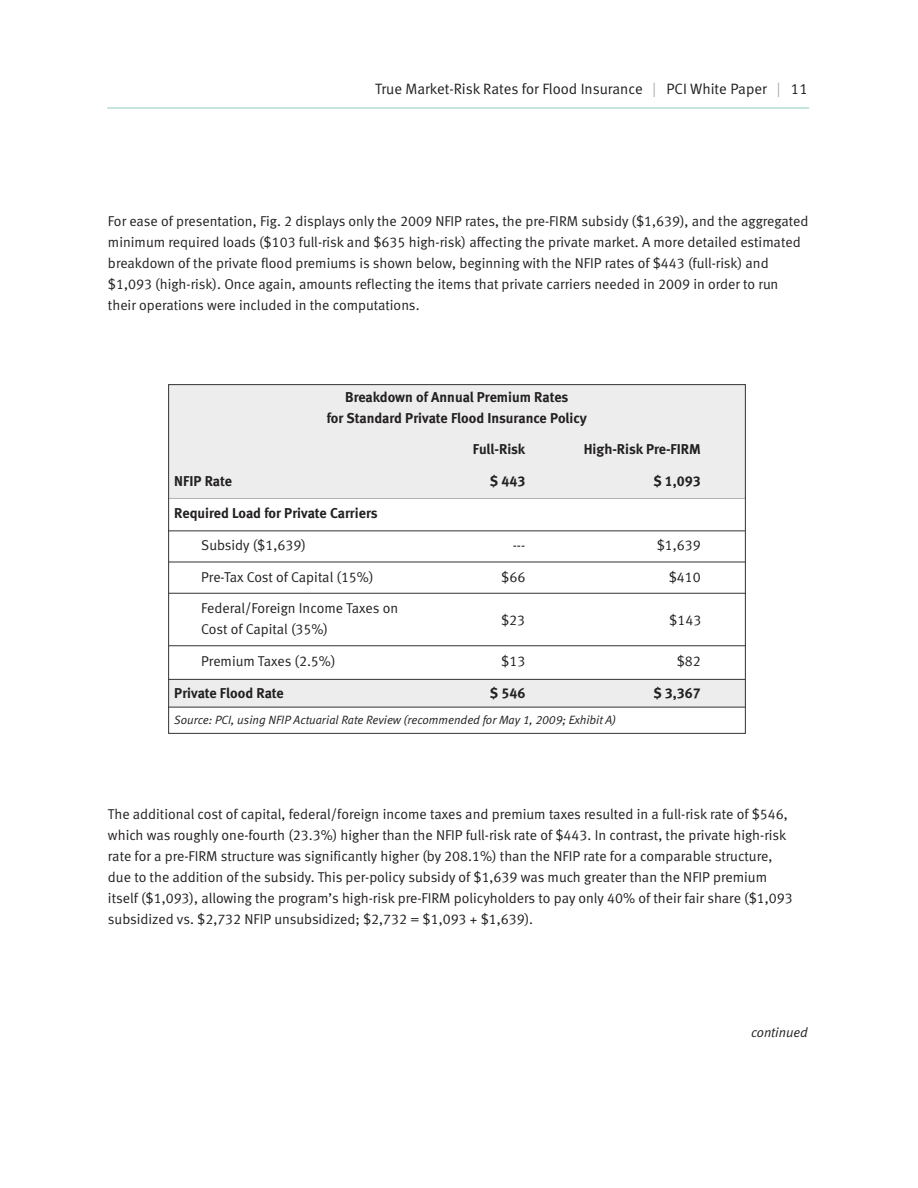
<style>
.page{position:relative;width:918px;height:1188px;background:#fff}
.page>*{position:absolute;margin:0;border:0;box-sizing:border-box;transform-origin:0 0}
.t1{font:15px "Meta Normal LF";color:#232021}
.t2{font:14.25px/21px "Meta Normal LF";color:#232021}
.t3{font:14.25px/21px "Meta Bold LF";color:#232021;text-align:center}
.t4{font:italic 13.5px "Meta Normal LF";color:#232021}
.t5{font:italic 12px "Meta Normal LF";color:#232021}
.s1{color:#b2b1b2}
</style>
<div class="page">
<svg style="left:107px;top:107px;width:703px;height:2px"></svg>
<div style="left:169px;top:680px;width:577px;height:27px;background:#ededed"></div>
<svg style="left:170px;top:497px;width:574px;height:2px"></svg>
<svg style="left:170px;top:530px;width:574px;height:2px"></svg>
<svg style="left:170px;top:561px;width:574px;height:2px"></svg>
<svg style="left:170px;top:592px;width:574px;height:2px"></svg>
<svg style="left:170px;top:645px;width:574px;height:1px"></svg>
<svg style="left:170px;top:679px;width:574px;height:1px"></svg>
<svg style="left:170px;top:706px;width:574px;height:2px"></svg>
<div style="left:168px;top:384px;width:577px;height:113px;background:#ededed"></div>
<p class="t1" style="left:375px;top:83px;width:434px">True Market-Risk Rates for Flood Insurance <span class="s1">|</span> PCI White Paper <span class="s1">|</span> 11</p>
<p class="t2" style="left:108px;top:212px;width:702px">For ease of presentation, Fig. 2 displays only the 2009 NFIP rates, the pre-FIRM subsidy ($1,639), and the aggregated minimum required loads ($103 full-risk and $635 high-risk) affecting the private market. A more detailed estimated breakdown of the private flood premiums is shown below, beginning with the NFIP rates of $443 (full-risk) and $1,093 (high-risk). Once again, amounts reflecting the items that private carriers needed in 2009 in order to run their operations were included in the computations.</p>
<p class="t3" style="left:327px;top:388px;width:262px">Breakdown of Annual Premium Rates<br>for Standard Private Flood Insurance Policy</p>
<p class="t3" style="left:473px;top:440px;width:54px">Full-Risk</p>
<p class="t3" style="left:584px;top:440px;width:119px">High-Risk Pre-FIRM</p>
<p class="t3" style="left:174px;top:472px;width:59px">NFIP Rate</p>
<p class="t3" style="left:490px;top:472px;width:37px">$ 443</p>
<p class="t3" style="left:653px;top:472px;width:49px">$ 1,093</p>
<p class="t3" style="left:174px;top:504px;width:205px">Required Load for Private Carriers</p>
<p class="t2" style="left:201px;top:536px;width:106px">Subsidy ($1,639)</p>
<p class="t2" style="left:513px;top:536px;width:14px">---</p>
<p class="t2" style="left:657px;top:536px;width:46px">$1,639</p>
<p class="t2" style="left:201px;top:568px;width:174px">Pre-Tax Cost of Capital (15%)</p>
<p class="t2" style="left:501px;top:568px;width:26px">$66</p>
<p class="t2" style="left:669px;top:568px;width:34px">$410</p>
<p class="t2" style="left:201px;top:599px;width:198px">Federal/Foreign Income Taxes on<br>Cost of Capital (35%)</p>
<p class="t2" style="left:201px;top:652px;width:136px">Premium Taxes (2.5%)</p>
<p class="t2" style="left:501px;top:652px;width:26px">$13</p>
<p class="t2" style="left:677px;top:652px;width:26px">$82</p>
<p class="t3" style="left:174px;top:684px;width:111px">Private Flood Rate</p>
<p class="t3" style="left:490px;top:684px;width:37px">$ 546</p>
<p class="t3" style="left:653px;top:684px;width:49px">$ 3,367</p>
<p class="t5" style="left:174px;top:715px;width:443px">Source: PCI, using NFIP Actuarial Rate Review (recommended for May 1, 2009; Exhibit A)</p>
<p class="t2" style="left:501px;top:611px;width:26px">$23</p>
<p class="t2" style="left:669px;top:611px;width:34px">$143</p>
<p class="t2" style="left:108px;top:805px;width:686px">The additional cost of capital, federal/foreign income taxes and premium taxes resulted in a full-risk rate of $546, which was roughly one-fourth (23.3%) higher than the NFIP full-risk rate of $443. In contrast, the private high-risk rate for a pre-FIRM structure was significantly higher (by 208.1%) than the NFIP rate for a comparable structure, due to the addition of the subsidy. This per-policy subsidy of $1,639 was much greater than the NFIP premium itself ($1,093), allowing the program’s high-risk pre-FIRM policyholders to pay only 40% of their fair share ($1,093 subsidized vs. $2,732 NFIP unsubsidized; $2,732 = $1,093 + $1,639).</p>
<p class="t4" style="left:751px;top:1027px;width:58px">continued</p>
</div>
